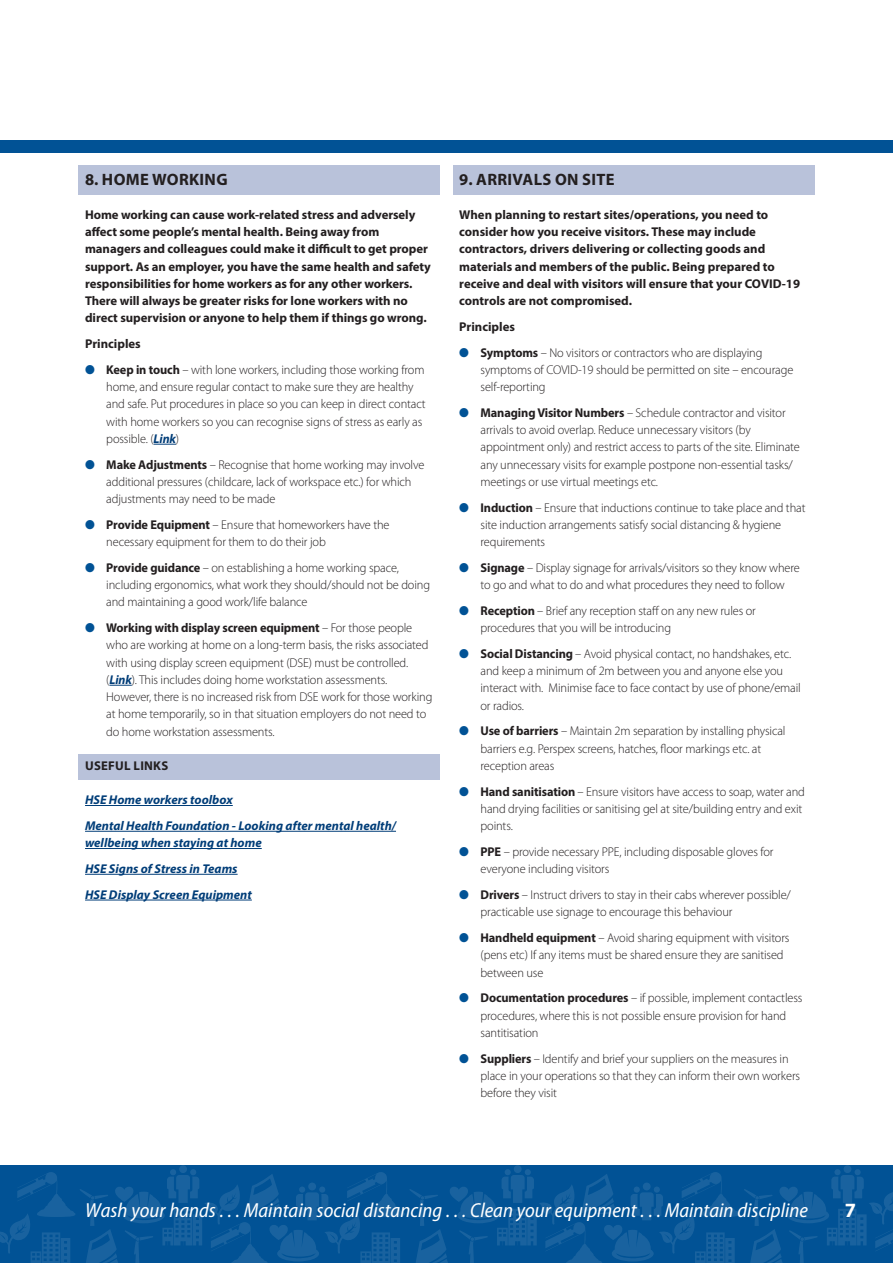
<style>
.page{position:relative;width:893px;height:1263px;background:#fff}
.page>*{position:absolute;margin:0;border:0;box-sizing:border-box;transform-origin:0 0}
.t1{font:italic semi-condensed 20.4px "Myriad Pro";color:#fff}
.t2{font:700 20.4px "Myriad Pro";color:#fff}
.t3{font:700 16.5px "Myriad Pro";letter-spacing:.02em;color:#231f20}
.t4{font:300 12.75px/17.2px "Myriad Pro";letter-spacing:-.01em;color:#231f20}
.t5{font:700 12.75px/17.2px "Myriad Pro";letter-spacing:-.005em;color:#231f20}
.t6{font:italic 700 12.75px/25.8px "Myriad Pro";color:#003d78}
.t7{font:700 12.75px "Myriad Pro";letter-spacing:.02em;color:#231f20}
.s1{color:#015295}
.s2{font-weight:700}
.s3{font-weight:700;font-style:italic;color:#003d78}
</style>
<div class="page">
<div style="left:0;top:140px;width:893px;height:13px;background:#015295"></div>
<div style="left:79px;top:166px;width:361px;height:29px;background:#b9c2da"></div>
<svg style="left:154px;top:444px;width:22px;height:1px"></svg>
<svg style="left:109px;top:685px;width:23px;height:1px"></svg>
<div style="left:79px;top:754px;width:361px;height:25px;background:#b9c2da"></div>
<hr style="left:85px;top:805px;width:148px;height:1px;background:#003d78">
<hr style="left:85px;top:831px;width:311px;height:1px;background:#003d78">
<hr style="left:85px;top:848px;width:177px;height:1px;background:#003d78">
<hr style="left:85px;top:874px;width:153px;height:1px;background:#003d78">
<hr style="left:85px;top:900px;width:167px;height:1px;background:#003d78">
<div style="left:453px;top:166px;width:361px;height:29px;background:#b9c2da"></div>
<div style="left:0;top:1165px;width:893px;height:98px;background:#015295"></div>
<div style="left:179px;top:1165px;width:8px;height:8px;background:#19629f;border-radius:50%"></div>
<div style="left:514px;top:1165px;width:8px;height:8px;background:#19629f;border-radius:50%"></div>
<div style="left:843px;top:1165px;width:8px;height:8px;background:#19629f;border-radius:50%"></div>
<svg style="left:0;top:1169px;width:893px;height:94px"></svg>
<p class="t3" style="left:85px;top:168px;width:144px">8. HOME WORKING</p>
<p class="t5" style="left:85px;top:206px;width:347px">Home working can cause work-related stress and adversely affect some people’s mental health. Being away from managers and colleagues could make it difficult to get proper support. As an employer, you have the same health and safety responsibilities for home workers as for any other workers.<br>There will always be greater risks for lone workers with no direct supervision or anyone to help them if things go wrong.</p>
<p class="t5" style="left:85px;top:335px;width:57px">Principles</p>
<p class="t4" style="left:106px;top:361px;width:321px;text-indent:-21px"><span class="s1">●</span> <span class="s2">Keep in touch</span> – with lone workers, including those working from home, and ensure regular contact to make sure they are healthy and safe. Put procedures in place so you can keep in direct contact with home workers so you can recognise signs of stress as early as possible. (<span class="s3">Link</span>)</p>
<p class="t4" style="left:106px;top:456px;width:320px;text-indent:-21px"><span class="s1">●</span> <span class="s2">Make Adjustments</span> – Recognise that home working may involve additional pressures (childcare, lack of workspace etc.) for which adjustments may need to be made</p>
<p class="t4" style="left:106px;top:516px;width:285px;text-indent:-21px"><span class="s1">●</span> <span class="s2">Provide Equipment</span> – Ensure that homeworkers have the necessary equipment for them to do their job</p>
<p class="t4" style="left:106px;top:559px;width:325px;text-indent:-21px"><span class="s1">●</span> <span class="s2">Provide guidance</span> – on establishing a home working space, including ergonomics, what work they should/should not be doing and maintaining a good work/life balance</p>
<p class="t4" style="left:106px;top:619px;width:328px;text-indent:-21px"><span class="s1">●</span> <span class="s2">Working with display screen equipment</span> – For those people who are working at home on a long-term basis, the risks associated with using display screen equipment (DSE) must be controlled. (<span class="s3">Link</span>). This includes doing home workstation assessments.<br>However, there is no increased risk from DSE work for those working at home temporarily, so in that situation employers do not need to do home workstation assessments.</p>
<p class="t7" style="left:85px;top:757px;width:85px">USEFUL LINKS</p>
<p class="t6" style="left:85px;top:787px;width:312px">HSE Home workers toolbox<br>Mental Health Foundation - Looking after mental health/</p>
<p class="t6" style="left:85px;top:830px;width:178px">wellbeing when staying at home<br>HSE Signs of Stress in Teams<br>HSE Display Screen Equipment</p>
<p class="t3" style="left:459px;top:168px;width:157px">9. ARRIVALS ON SITE</p>
<p class="t5" style="left:459px;top:206px;width:342px">When planning to restart sites/operations, you need to consider how you receive visitors. These may include contractors, drivers delivering or collecting goods and materials and members of the public. Being prepared to receive and deal with visitors will ensure that your COVID-19 controls are not compromised.</p>
<p class="t5" style="left:459px;top:318px;width:57px">Principles</p>
<p class="t4" style="left:480px;top:344px;width:314px;text-indent:-21px"><span class="s1">●</span> <span class="s2">Symptoms</span> – No visitors or contractors who are displaying symptoms of COVID-19 should be permitted on site – encourage self-reporting</p>
<p class="t4" style="left:480px;top:404px;width:321px;text-indent:-21px"><span class="s1">●</span> <span class="s2">Managing Visitor Numbers</span> – Schedule contractor and visitor arrivals to avoid overlap. Reduce unnecessary visitors (by appointment only) and restrict access to parts of the site. Eliminate any unnecessary visits for example postpone non-essential tasks/ meetings or use virtual meetings etc.</p>
<p class="t4" style="left:480px;top:499px;width:326px;text-indent:-21px"><span class="s1">●</span> <span class="s2">Induction</span> – Ensure that inductions continue to take place and that site induction arrangements satisfy social distancing &amp; hygiene requirements</p>
<p class="t4" style="left:459px;top:559px;width:342px;text-align:center"><span class="s1">●</span> <span class="s2">Signage</span> – Display signage for arrivals/visitors so they know where to go and what to do and what procedures they need to follow</p>
<p class="t4" style="left:480px;top:602px;width:277px;text-indent:-21px"><span class="s1">●</span> <span class="s2">Reception</span> – Brief any reception staff on any new rules or procedures that you will be introducing</p>
<p class="t4" style="left:480px;top:645px;width:322px;text-indent:-21px"><span class="s1">●</span> <span class="s2">Social Distancing</span> – Avoid physical contact, no handshakes, etc. and keep a minimum of 2m between you and anyone else you interact with. Minimise face to face contact by use of phone/email or radios.</p>
<p class="t4" style="left:480px;top:723px;width:306px;text-indent:-21px"><span class="s1">●</span> <span class="s2">Use of barriers</span> – Maintain 2m separation by installing physical barriers e.g. Perspex screens, hatches, floor markings etc. at reception areas</p>
<p class="t4" style="left:480px;top:783px;width:326px;text-indent:-21px"><span class="s1">●</span> <span class="s2">Hand sanitisation</span> – Ensure visitors have access to soap, water and hand drying facilities or sanitising gel at site/building entry and exit points.</p>
<p class="t4" style="left:480px;top:843px;width:294px;text-indent:-21px"><span class="s1">●</span> <span class="s2">PPE</span> – provide necessary PPE, including disposable gloves for everyone including visitors</p>
<p class="t4" style="left:480px;top:886px;width:312px;text-indent:-21px"><span class="s1">●</span> <span class="s2">Drivers</span> – Instruct drivers to stay in their cabs wherever possible/ practicable use signage to encourage this behaviour</p>
<p class="t4" style="left:480px;top:929px;width:311px;text-indent:-21px"><span class="s1">●</span> <span class="s2">Handheld equipment</span> – Avoid sharing equipment with visitors (pens etc) If any items must be shared ensure they are sanitised between use</p>
<p class="t4" style="left:480px;top:990px;width:323px;text-indent:-21px"><span class="s1">●</span> <span class="s2">Documentation procedures</span> – if possible, implement contactless procedures, where this is not possible ensure provision for hand santitisation</p>
<p class="t4" style="left:480px;top:1050px;width:321px;text-indent:-21px"><span class="s1">●</span> <span class="s2">Suppliers</span> – Identify and brief your suppliers on the measures in place in your operations so that they can inform their own workers before they visit</p>
<h1 class="t1" style="left:85px;top:1198px;width:724px">Wash your hands . . . Maintain social distancing . . . Clean your equipment . . . Maintain discipline</h1>
<h1 class="t2" style="left:845px;top:1197px;width:13px">7</h1>
</div>
